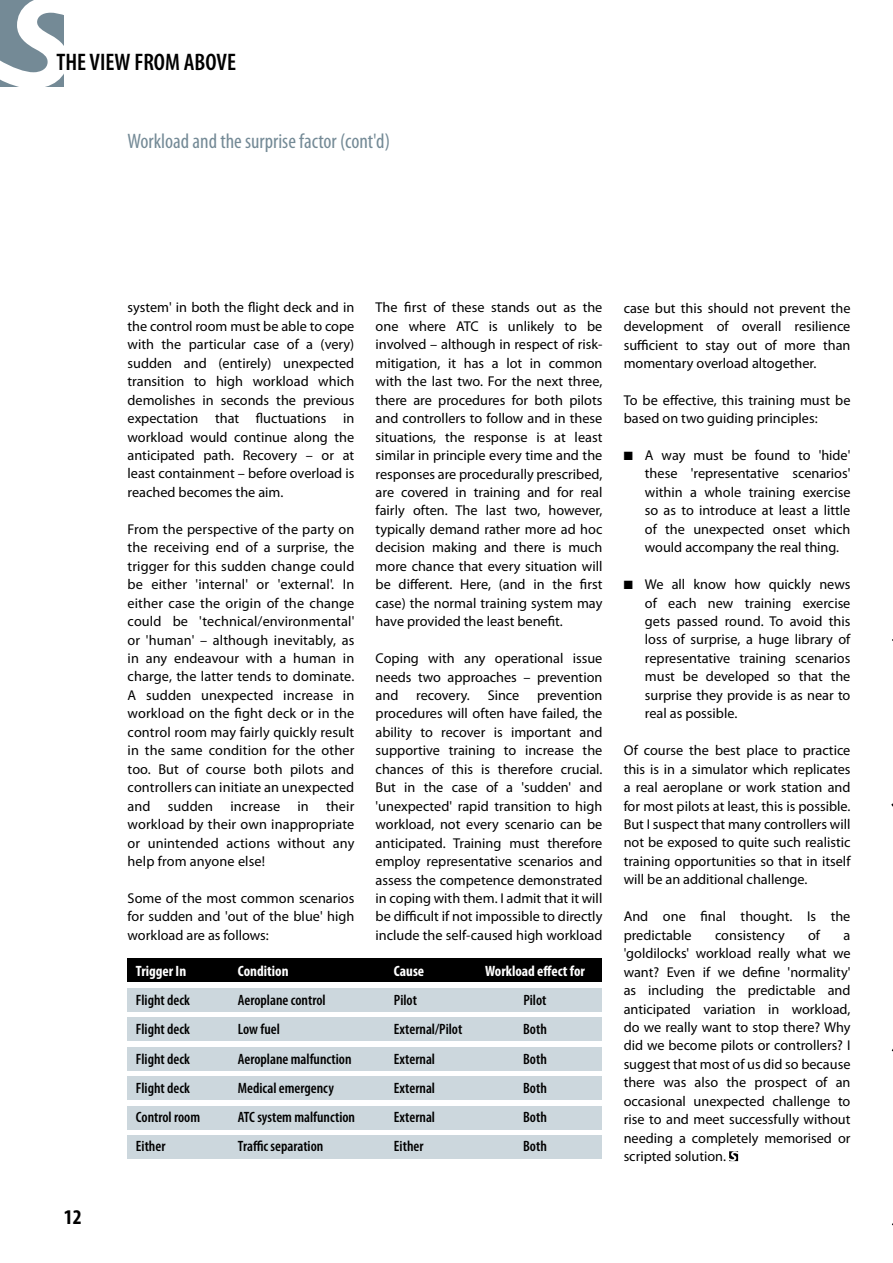
<style>
.page{position:relative;width:893px;height:1263px;background:#fff}
.page>*{position:absolute;margin:0;border:0;box-sizing:border-box;transform-origin:0 0}
.t1{font:600 condensed 24px "Myriad Pro";color:#000}
.t2{font:condensed 21px "Myriad Pro";color:#748a96}
.t3{font:700 condensed 21px "Myriad Pro";color:#000}
.t4{font:600 condensed 15px "Myriad Pro";color:#000}
.t5{font:700 condensed 15px "Myriad Pro";color:#fff}
.t6{font:14.25px/18.5px "Myriad Pro";color:#000;text-align:justify}
</style>
<div class="page">
<svg style="left:0;top:0;width:64px;height:87px"></svg>
<svg style="left:729px;top:1151px;width:9px;height:10px"></svg>
<div style="left:128px;top:958px;width:474px;height:24px;background:#000"></div>
<div style="left:128px;top:987px;width:474px;height:24px;background:#ccd7dd"></div>
<div style="left:128px;top:1017px;width:474px;height:24px;background:#ccd7dd"></div>
<div style="left:128px;top:1047px;width:474px;height:23px;background:#ccd7dd"></div>
<div style="left:128px;top:1076px;width:474px;height:24px;background:#ccd7dd"></div>
<div style="left:128px;top:1106px;width:474px;height:24px;background:#ccd7dd"></div>
<div style="left:128px;top:1135px;width:474px;height:24px;background:#ccd7dd"></div>
<svg style="left:891px;top:639px;width:2px;height:587px"></svg>
<h1 class="t1" style="left:56px;top:48px;width:181px">THE VIEW FROM ABOVE</h1>
<h2 class="t2" style="left:128px;top:129px;width:264px">Workload and the surprise factor (cont'd)</h2>
<h2 class="t3" style="left:64px;top:1205px;width:19px">12</h2>
<p class="t6" style="left:128px;top:299px;width:228px">system' in both the flight deck and in the control room must be able to cope with the particular case of a (very) sudden and (entirely) unexpected transition to high workload which demolishes in seconds the previous expectation that fluctuations in workload would continue along the anticipated path. Recovery – or at least containment – before overload is reached becomes the aim.</p>
<p class="t6" style="left:128px;top:520px;width:228px">From the perspective of the party on the receiving end of a surprise, the trigger for this sudden change could be either 'internal' or 'external'. In either case the origin of the change could be 'technical/environmental' or 'human' – although inevitably, as in any endeavour with a human in charge, the latter tends to dominate.<br>A sudden unexpected increase in workload on the fight deck or in the control room may fairly quickly result in the same condition for the other too. But of course both pilots and controllers can initiate an unexpected and sudden increase in their workload by their own inappropriate or unintended actions without any help from anyone else!</p>
<p class="t6" style="left:128px;top:889px;width:228px">Some of the most common scenarios for sudden and 'out of the blue' high workload are as follows:</p>
<p class="t6" style="left:376px;top:299px;width:228px">The first of these stands out as the one where ATC is unlikely to be involved – although in respect of risk&shy;mitigation, it has a lot in common with the last two. For the next three, there are procedures for both pilots and controllers to follow and in these situations, the response is at least similar in principle every time and the responses are procedurally prescribed, are covered in training and for real fairly often. The last two, however, typically demand rather more ad hoc decision making and there is much more chance that every situation will be different. Here, (and in the first case) the normal training system may have provided the least benefit.</p>
<p class="t6" style="left:376px;top:649px;width:228px">Coping with any operational issue needs two approaches – prevention and recovery. Since prevention procedures will often have failed, the ability to recover is important and supportive training to increase the chances of this is therefore crucial.<br>But in the case of a 'sudden' and 'unexpected' rapid transition to high workload, not every scenario can be anticipated. Training must therefore employ representative scenarios and assess the competence demonstrated in coping with them. I admit that it will be difficult if not impossible to directly include the self-caused high workload</p>
<p class="t5" style="left:136px;top:962px;width:52px">Trigger In</p>
<p class="t5" style="left:238px;top:962px;width:52px">Condition</p>
<p class="t5" style="left:394px;top:962px;width:32px">Cause</p>
<p class="t5" style="left:485px;top:962px;width:101px">Workload effect for</p>
<p class="t4" style="left:136px;top:992px;width:55px">Flight deck</p>
<p class="t4" style="left:238px;top:992px;width:89px">Aeroplane control</p>
<p class="t4" style="left:394px;top:992px;width:25px">Pilot</p>
<p class="t4" style="left:523px;top:992px;width:25px">Pilot</p>
<p class="t4" style="left:136px;top:1021px;width:55px">Flight deck</p>
<p class="t4" style="left:238px;top:1021px;width:43px">Low fuel</p>
<p class="t4" style="left:394px;top:1021px;width:70px">External/Pilot</p>
<p class="t4" style="left:523px;top:1021px;width:25px">Both</p>
<p class="t4" style="left:136px;top:1050px;width:55px">Flight deck</p>
<p class="t4" style="left:238px;top:1050px;width:115px">Aeroplane malfunction</p>
<p class="t4" style="left:394px;top:1050px;width:43px">External</p>
<p class="t4" style="left:523px;top:1050px;width:25px">Both</p>
<p class="t4" style="left:136px;top:1080px;width:55px">Flight deck</p>
<p class="t4" style="left:238px;top:1080px;width:97px">Medical emergency</p>
<p class="t4" style="left:394px;top:1080px;width:43px">External</p>
<p class="t4" style="left:523px;top:1080px;width:25px">Both</p>
<p class="t4" style="left:136px;top:1109px;width:66px">Control room</p>
<p class="t4" style="left:238px;top:1109px;width:119px">ATC system malfunction</p>
<p class="t4" style="left:394px;top:1109px;width:43px">External</p>
<p class="t4" style="left:523px;top:1109px;width:25px">Both</p>
<p class="t4" style="left:136px;top:1138px;width:31px">Either</p>
<p class="t4" style="left:238px;top:1138px;width:87px">Traffic separation</p>
<p class="t4" style="left:394px;top:1138px;width:31px">Either</p>
<p class="t4" style="left:523px;top:1138px;width:25px">Both</p>
<p class="t6" style="left:624px;top:299px;width:228px">case but this should not prevent the development of overall resilience sufficient to stay out of more than momentary overload altogether.</p>
<p class="t6" style="left:624px;top:391px;width:228px">To be effective, this training must be based on two guiding principles:</p>
<p class="t6" style="left:645px;top:446px;width:207px;text-indent:-21px">■ A way must be found to 'hide' these 'representative scenarios' within a whole training exercise so as to introduce at least a little of the unexpected onset which would accompany the real thing.</p>
<p class="t6" style="left:645px;top:575px;width:207px;text-indent:-21px">■ We all know how quickly news of each new training exercise gets passed round. To avoid this loss of surprise, a huge library of representative training scenarios must be developed so that the surprise they provide is as near to real as possible.</p>
<p class="t6" style="left:624px;top:741px;width:228px">Of course the best place to practice this is in a simulator which replicates a real aeroplane or work station and for most pilots at least, this is possible.<br>But I suspect that many controllers will not be exposed to quite such realistic training opportunities so that in itself will be an additional challenge.</p>
<p class="t6" style="left:624px;top:907px;width:228px">And one final thought. Is the predictable</p>
<p class="t6" style="left:715px;top:926px;width:71px">consistency</p>
<p class="t6" style="left:808px;top:926px;width:13px">of</p>
<p class="t6" style="left:624px;top:926px;width:228px;text-indent:220px">a 'goldilocks' workload really what we want? Even if we define 'normality' as including the predictable and anticipated variation in workload, do we really want to stop there? Why did we become pilots or controllers? I suggest that most of us did so because there was also the prospect of an occasional unexpected challenge to rise to and meet successfully without needing a completely memorised or scripted solution.</p>
</div>
